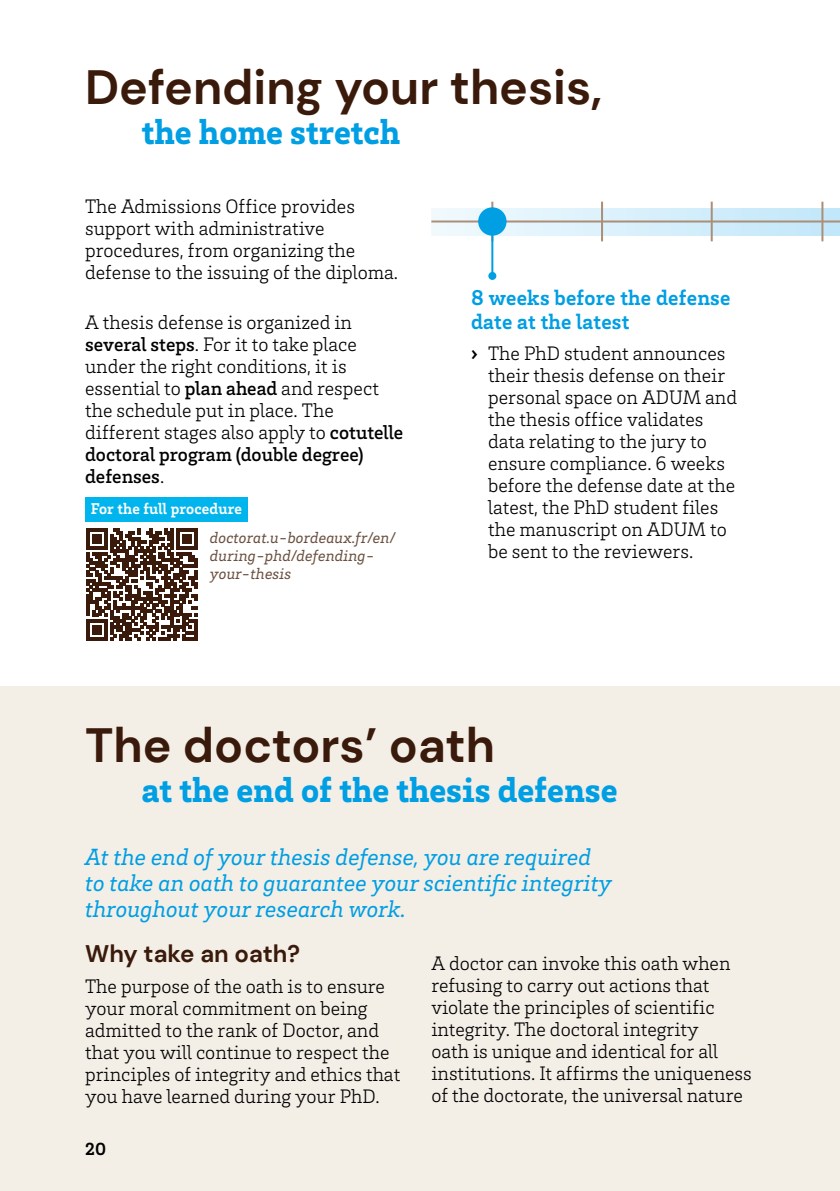
<style>
.page{position:relative;width:840px;height:1191px;background:#fff}
.page>*{position:absolute;margin:0;border:0;box-sizing:border-box;transform-origin:0 0}
.t1{font:700 48px "DM Sans";color:#3a1a0a}
.t2{font:900 36px "Brix Slab";color:#009ee3}
.t3{font:italic 24px/26px "Brix Slab";color:#009ee3}
.t4{font:700 24px "DM Sans";color:#3a1a0a}
.t5{font:700 22px/24px "Brix Slab";letter-spacing:.01em;color:#009ee3}
.t6{font:300 20px/22px "Brix Slab";color:#000}
.t7{font:700 18px "Brix Slab";color:#000}
.t8{font:italic 16px/18px "Brix Slab";letter-spacing:.005em;color:#6a4f3e}
.t9{font:700 16px "Brix Slab";letter-spacing:.01em;color:#fff}
.s1{font-weight:500}
.s2{font-weight:700}
</style>
<div class="page">
<div style="left:0;top:686px;width:839px;height:505px;background:#f3efe7"></div>
<svg style="left:431px;top:208px;width:408px;height:27px;background:#d7edf8"></svg>
<hr style="left:491px;top:202px;width:2px;height:39px;background:#ac8e77">
<hr style="left:600px;top:202px;width:2px;height:39px;background:#ac8e77">
<hr style="left:710px;top:202px;width:2px;height:39px;background:#ac8e77">
<hr style="left:821px;top:202px;width:2px;height:39px;background:#ac8e77">
<div style="left:85px;top:497px;width:162px;height:24px;background:#00b5ed"></div>
<svg style="left:86px;top:529px;width:111px;height:111px"></svg>
<hr style="left:194px;top:619px;width:3px;height:21px;background:#3a1a0a">
<hr style="left:431px;top:220px;width:408px;height:2px;background:#ab8e77">
<div style="left:478px;top:207px;width:28px;height:29px;background:#009ee3;border-radius:50%"></div>
<hr style="left:491px;top:229px;width:2px;height:47px;background:#009ee3">
<div style="left:488px;top:272px;width:8px;height:8px;background:#009ee3;border-radius:50%"></div>
<h1 class="t1" style="left:85px;top:58px;width:518px">Defending your thesis,</h1>
<h2 class="t2" style="left:142px;top:108px;width:260px">the home stretch</h2>
<p class="t6" style="left:85px;top:194px;width:314px">The Admissions Office provides support with administrative procedures, from organizing the defense to the issuing of the diploma.</p>
<p class="t6" style="left:85px;top:310px;width:319px">A thesis defense is organized in <span class="s1">several steps</span>. For it to take place under the right conditions, it is essential to <span class="s1">plan ahead</span> and respect the schedule put in place. The different stages also apply to <span class="s1">cotutelle doctoral program (double degree) defenses</span>.</p>
<p class="t9" style="left:91px;top:498px;width:153px">For the full procedure</p>
<p class="t8" style="left:210px;top:527px;width:187px">doctorat.u-bordeaux.fr/en/ during-phd/defending&shy;your-thesis</p>
<p class="t5" style="left:471px;top:285px;width:261px">8 weeks before the defense date at the latest</p>
<p class="t6" style="left:488px;top:341px;width:250px;text-indent:-17px"><span class="s2">›</span> The PhD student announces their thesis defense on their personal space on ADUM and the thesis office validates data relating to the jury to ensure compliance. 6 weeks before the defense date at the latest, the PhD student files the manuscript on ADUM to be sent to the reviewers.</p>
<h1 class="t1" style="left:85px;top:715px;width:411px">The doctors’ oath</h1>
<h2 class="t2" style="left:142px;top:766px;width:477px">at the end of the thesis defense</h2>
<p class="t3" style="left:85px;top:842px;width:528px">At the end of your thesis defense, you are required to take an oath to guarantee your scientific integrity throughout your research work.</p>
<p class="t4" style="left:85px;top:939px;width:216px">Why take an oath?</p>
<p class="t6" style="left:85px;top:974px;width:316px">The purpose of the oath is to ensure your moral commitment on being admitted to the rank of Doctor, and that you will continue to respect the principles of integrity and ethics that you have learned during your PhD.</p>
<p class="t6" style="left:431px;top:951px;width:322px">A doctor can invoke this oath when refusing to carry out actions that violate the principles of scientific integrity. The doctoral integrity<br>oath is unique and identical for all institutions. It affirms the uniqueness of the doctorate, the universal nature</p>
<p class="t7" style="left:85px;top:1137px;width:22px">20</p>
</div>
